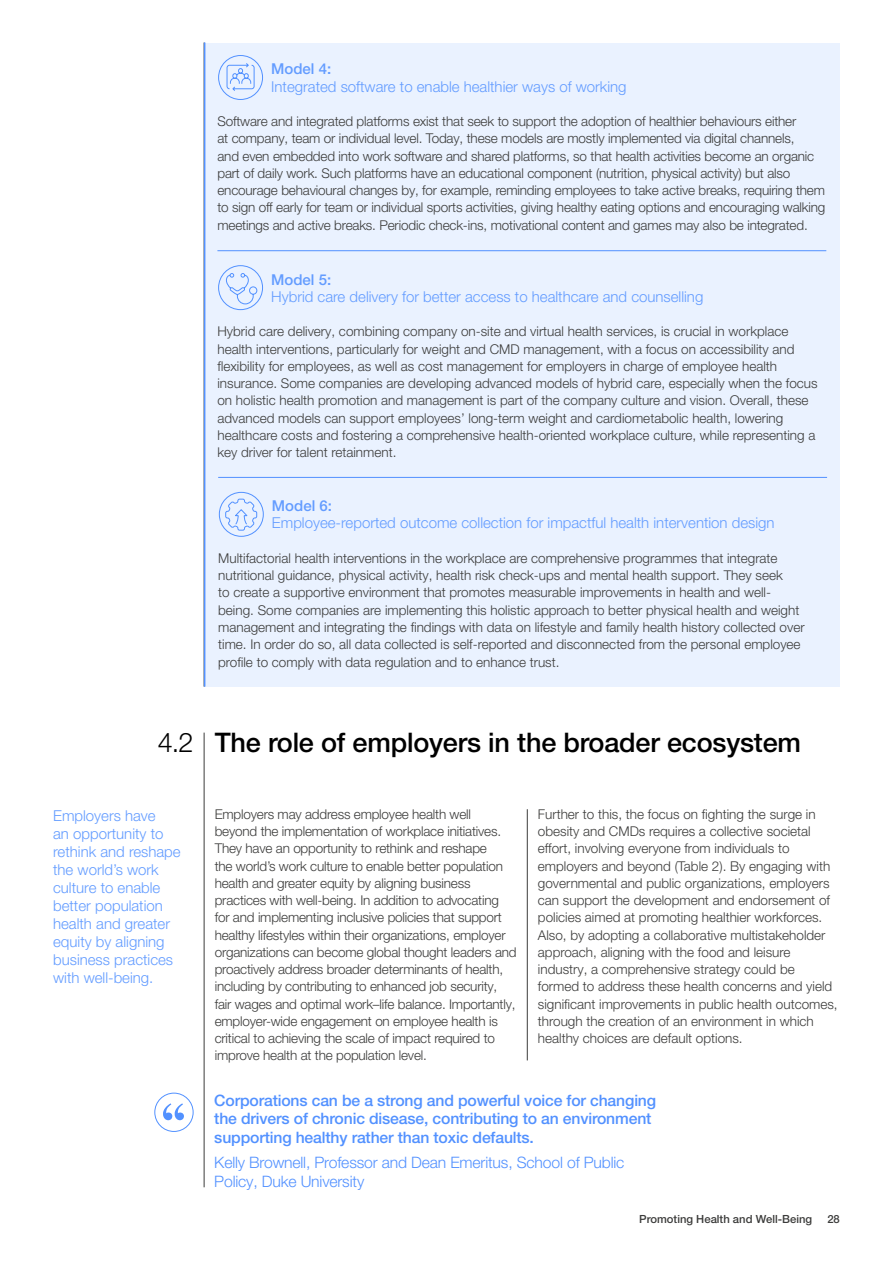
<style>
.page{position:relative;width:893px;height:1263px;background:#fff}
.page>*{position:absolute;margin:0;border:0;box-sizing:border-box;transform-origin:0 0}
.t1{font:500 27px "Helvetica Neue LT Pro";letter-spacing:-.005em;color:#000}
.t2{font:500 15.75px/18.8px "Helvetica Neue LT Pro";letter-spacing:-.01em;color:#5291ff}
.t3{font:300 15.75px/18.8px "Helvetica Neue LT Pro";letter-spacing:-.01em;color:#5291ff}
.t4{font:300 15px/18px "Helvetica Neue LT Pro";color:#639cff}
.t5{font:500 15px "Helvetica Neue LT Pro";color:#639cff}
.t6{font:300 13.5px/17.2px "Helvetica Neue LT Pro";color:#3c3c3b}
.t7{font:500 11.25px "Helvetica Neue LT Pro";color:#3c3c3b}
.s1{font-weight:300}
</style>
<div class="page">
<div style="left:205px;top:43px;width:635px;height:530px;background:#eaf2ff"></div>
<hr style="left:217px;top:250px;width:609px;height:1px;background:#5291ff">
<div style="left:218px;top:55px;width:45px;height:45px;border:1px solid #5291ff;border-radius:50%"></div>
<div style="left:218px;top:265px;width:45px;height:45px;border:1px solid #5291ff;border-radius:50%"></div>
<hr style="left:218px;top:477px;width:609px;height:1px;background:#5291ff">
<div style="left:205px;top:490px;width:635px;height:197px;background:#eaf2ff"></div>
<div style="left:219px;top:492px;width:44px;height:44px;border:1px solid #5291ff;border-radius:50%"></div>
<hr style="left:204px;top:43px;width:1px;height:644px;background:#5291ff">
<svg style="left:226px;top:63px;width:29px;height:28px"></svg>
<svg style="left:226px;top:273px;width:31px;height:31px"></svg>
<hr style="left:527px;top:809px;width:1px;height:251px;background:#3c3c3b">
<hr style="left:204px;top:733px;width:1px;height:454px;background:#3c3c3b">
<div style="left:154px;top:1093px;width:39px;height:39px;border:1px solid #5291ff;border-radius:50%"></div>
<svg style="left:163px;top:1103px;width:21px;height:17px"></svg>
<svg style="left:225px;top:498px;width:32px;height:33px"></svg>
<p class="t5" style="left:271px;top:60px;width:62px">Model 4:</p>
<p class="t4" style="left:271px;top:77px;width:357px">Integrated software to enable healthier ways of working</p>
<p class="t6" style="left:217px;top:112px;width:609px">Software and integrated platforms exist that seek to support the adoption of healthier behaviours either<br>at company, team or individual level. Today, these models are mostly implemented via digital channels,<br>and even embedded into work software and shared platforms, so that health activities become an organic part of daily work. Such platforms have an educational component (nutrition, physical activity) but also encourage behavioural changes by, for example, reminding employees to take active breaks, requiring them to sign off early for team or individual sports activities, giving healthy eating options and encouraging walking meetings and active breaks. Periodic check-ins, motivational content and games may also be integrated.</p>
<p class="t5" style="left:271px;top:270px;width:62px">Model 5:</p>
<p class="t4" style="left:271px;top:287px;width:434px">Hybrid care delivery for better access to healthcare and counselling</p>
<p class="t6" style="left:217px;top:323px;width:602px">Hybrid care delivery, combining company on-site and virtual health services, is crucial in workplace health interventions, particularly for weight and CMD management, with a focus on accessibility and flexibility for employees, as well as cost management for employers in charge of employee health insurance. Some companies are developing advanced models of hybrid care, especially when the focus on holistic health promotion and management is part of the company culture and vision. Overall, these advanced models can support employees’ long-term weight and cardiometabolic health, lowering healthcare costs and fostering a comprehensive health-oriented workplace culture, while representing a key driver for talent retainment.</p>
<p class="t5" style="left:272px;top:497px;width:62px">Model 6:</p>
<p class="t4" style="left:272px;top:514px;width:504px">Employee-reported outcome collection for impactful health intervention design</p>
<p class="t6" style="left:218px;top:549px;width:588px">Multifactorial health interventions in the workplace are comprehensive programmes that integrate nutritional guidance, physical activity, health risk check-ups and mental health support. They seek<br>to create a supportive environment that promotes measurable improvements in health and well&shy;being. Some companies are implementing this holistic approach to better physical health and weight management and integrating the findings with data on lifestyle and family health history collected over time. In order do so, all data collected is self-reported and disconnected from the personal employee profile to comply with data regulation and to enhance trust.</p>
<h1 class="t1" style="left:158px;top:726px;width:645px"><span class="s1">4.2</span> The role of employers in the broader ecosystem</h1>
<p class="t4" style="left:53px;top:806px;width:129px">Employers have<br>an opportunity to rethink and reshape the world’s work culture to enable better population health and greater equity by aligning business practices with well-being.</p>
<p class="t6" style="left:215px;top:805px;width:303px">Employers may address employee health well beyond the implementation of workplace initiatives.<br>They have an opportunity to rethink and reshape<br>the world’s work culture to enable better population health and greater equity by aligning business practices with well-being. In addition to advocating for and implementing inclusive policies that support healthy lifestyles within their organizations, employer organizations can become global thought leaders and proactively address broader determinants of health, including by contributing to enhanced job security, fair wages and optimal work–life balance. Importantly, employer-wide engagement on employee health is critical to achieving the scale of impact required to improve health at the population level.</p>
<p class="t6" style="left:538px;top:805px;width:301px">Further to this, the focus on fighting the surge in obesity and CMDs requires a collective societal effort, involving everyone from individuals to employers and beyond (Table 2). By engaging with governmental and public organizations, employers can support the development and endorsement of policies aimed at promoting healthier workforces.<br>Also, by adopting a collaborative multistakeholder approach, aligning with the food and leisure industry, a comprehensive strategy could be formed to address these health concerns and yield significant improvements in public health outcomes, through the creation of an environment in which healthy choices are default options.</p>
<p class="t2" style="left:214px;top:1090px;width:443px">Corporations can be a strong and powerful voice for changing the drivers of chronic disease, contributing to an environment supporting healthy rather than toxic defaults.</p>
<p class="t3" style="left:214px;top:1153px;width:412px">Kelly Brownell, Professor and Dean Emeritus, School of Public<br>Policy, Duke University</p>
<p class="t7" style="left:639px;top:1212px;width:174px">Promoting Health and Well-Being</p>
<p class="t7" style="left:827px;top:1212px;width:14px">28</p>
</div>
